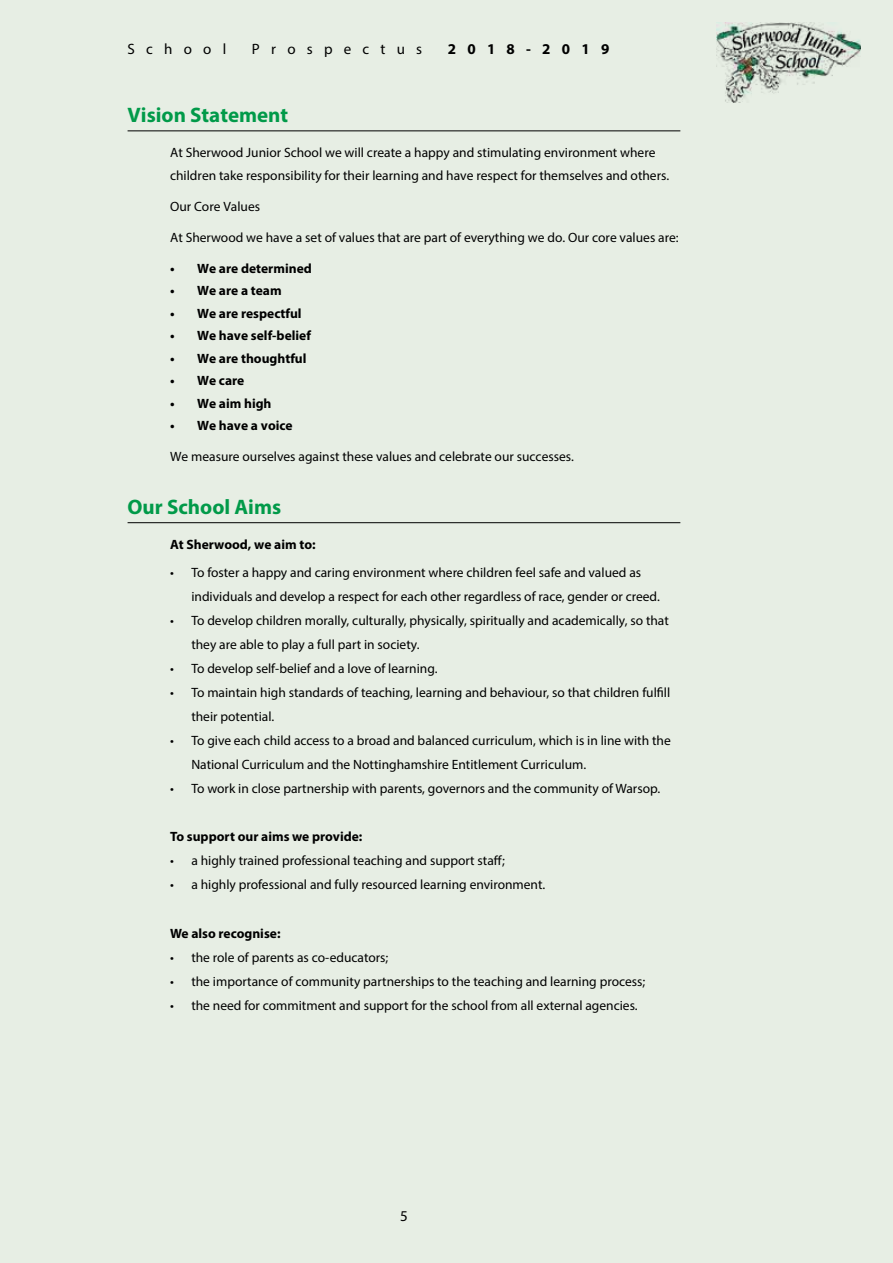
<style>
.page{position:relative;width:893px;height:1263px;background:#e7eee4}
.page>*{position:absolute;margin:0;border:0;box-sizing:border-box;transform-origin:0 0}
.t1{font:700 21px "Myriad Pro";color:#019a49}
.t2{font:15px "Myriad Pro";letter-spacing:.75em;color:#000}
.t3{font:700 15px "Myriad Pro";letter-spacing:.75em;color:#000}
.t4{font:13.5px/24px "Myriad Pro";color:#000}
.t5{font:700 13.5px "Myriad Pro";color:#000}
</style>
<div class="page">
<hr style="left:128px;top:131px;width:552px;height:1px;background:#000">
<hr style="left:128px;top:522px;width:552px;height:1px;background:#000">
<img style="left:716px;top:23px;width:145px;height:79px">
<p class="t2" style="left:128px;top:39px;width:100px">School</p>
<p class="t2" style="left:252px;top:39px;width:172px">Prospectus</p>
<p class="t3" style="left:448px;top:39px;width:163px">2018-2019</p>
<h1 class="t1" style="left:128px;top:101px;width:162px">Vision Statement</h1>
<p class="t4" style="left:170px;top:141px;width:501px;line-height:22.5px">At Sherwood Junior School we will create a happy and stimulating environment where children take responsibility for their learning and have respect for themselves and others.</p>
<p class="t4" style="left:170px;top:194px;width:92px">Our Core Values</p>
<p class="t4" style="left:170px;top:225px;width:510px">At Sherwood we have a set of values that are part of everything we do. Our core values are:</p>
<p class="t5" style="left:170px;top:259px;width:143px">• We are determined</p>
<p class="t5" style="left:170px;top:282px;width:113px">• We are a team</p>
<p class="t5" style="left:170px;top:304px;width:133px">• We are respectful</p>
<p class="t5" style="left:170px;top:327px;width:142px">• We have self-belief</p>
<p class="t5" style="left:170px;top:350px;width:138px">• We are thoughtful</p>
<p class="t5" style="left:170px;top:372px;width:76px">• We care</p>
<p class="t5" style="left:170px;top:395px;width:103px">• We aim high</p>
<p class="t5" style="left:170px;top:417px;width:124px">• We have a voice</p>
<p class="t4" style="left:170px;top:445px;width:405px">We measure ourselves against these values and celebrate our successes.</p>
<h1 class="t1" style="left:128px;top:493px;width:155px">Our School Aims</h1>
<p class="t5" style="left:170px;top:536px;width:147px">At Sherwood, we aim to:</p>
<p class="t4" style="left:191px;top:561px;width:470px;text-indent:-21px">• To foster a happy and caring environment where children feel safe and valued as individuals and develop a respect for each other regardless of race, gender or creed.</p>
<p class="t4" style="left:191px;top:609px;width:479px;text-indent:-21px">• To develop children morally, culturally, physically, spiritually and academically, so that they are able to play a full part in society.</p>
<p class="t4" style="left:170px;top:657px;width:269px">• To develop self-belief and a love of learning.</p>
<p class="t4" style="left:191px;top:681px;width:480px;text-indent:-21px">• To maintain high standards of teaching, learning and behaviour, so that children fulfill their potential.</p>
<p class="t4" style="left:191px;top:729px;width:481px;text-indent:-21px">• To give each child access to a broad and balanced curriculum, which is in line with the<br>National Curriculum and the Nottinghamshire Entitlement Curriculum.</p>
<p class="t4" style="left:170px;top:777px;width:492px">• To work in close partnership with parents, governors and the community of Warsop.</p>
<p class="t5" style="left:170px;top:828px;width:194px">To support our aims we provide:</p>
<p class="t4" style="left:170px;top:849px;width:336px">• a highly trained professional teaching and support staff;</p>
<p class="t4" style="left:170px;top:873px;width:377px">• a highly professional and fully resourced learning environment.</p>
<p class="t5" style="left:170px;top:924px;width:112px">We also recognise:</p>
<p class="t4" style="left:170px;top:945px;width:220px">• the role of parents as co-educators;</p>
<p class="t4" style="left:170px;top:969px;width:477px">• the importance of community partnerships to the teaching and learning process;</p>
<p class="t4" style="left:170px;top:993px;width:469px">• the need for commitment and support for the school from all external agencies.</p>
<p class="t2" style="left:400px;top:1206px;width:9px">5</p>
</div>
